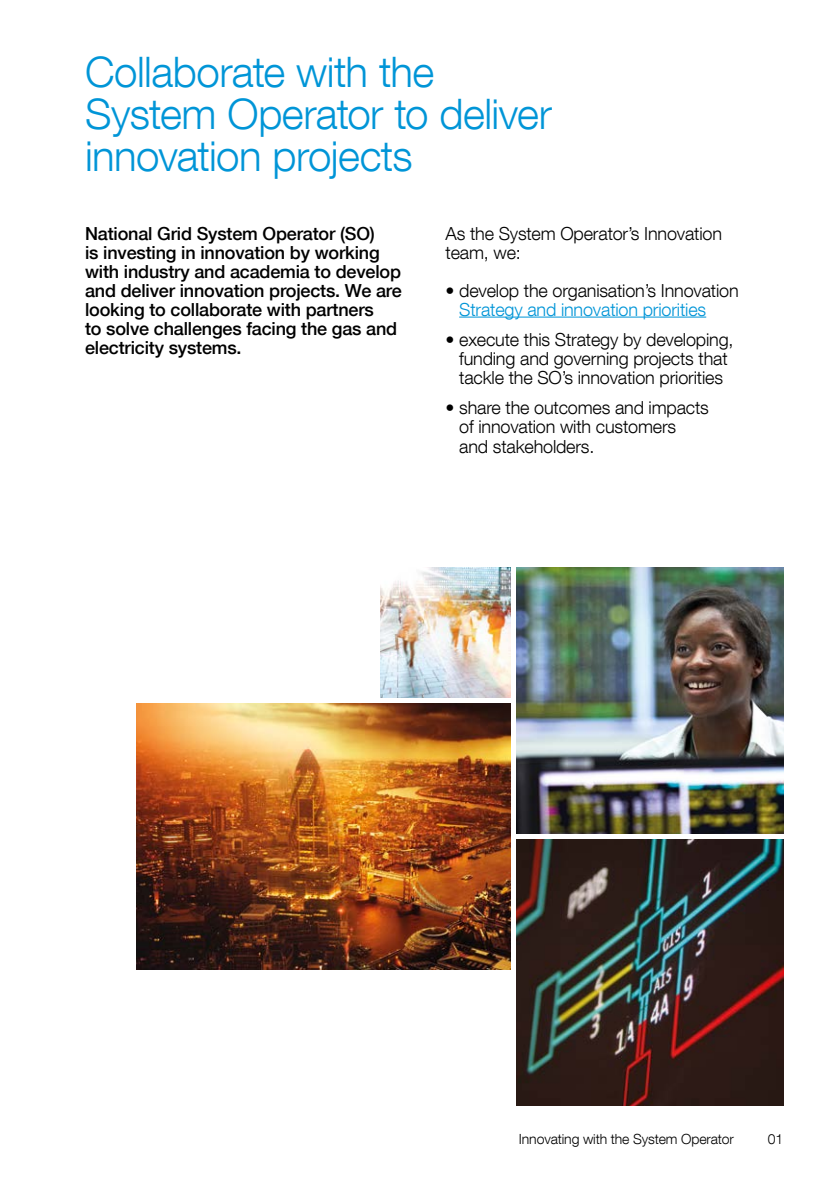
<style>
.page{position:relative;width:840px;height:1191px;background:#fff}
.page>*{position:absolute;margin:0;border:0;box-sizing:border-box;transform-origin:0 0}
.t1{font:300 42px/42px "Helvetica Neue LT Com";letter-spacing:-.015em;color:#0095d7}
.t2{font:300 18px/19px "Helvetica Neue LT Com";letter-spacing:-.01em;color:#000}
.t3{font:500 18px/19px "Helvetica Neue LT Com";letter-spacing:-.01em;color:#000}
.t4{font:300 18px "Helvetica Neue LT Com";letter-spacing:-.01em;color:#0095d7}
.t5{font:300 14px "Helvetica Neue LT Com";letter-spacing:-.01em;color:#000}
</style>
<div class="page">
<hr style="left:459px;top:317px;width:246px;height:1px;background:#0095d7">
<img style="left:516px;top:839px;width:266px;height:267px">
<img style="left:136px;top:703px;width:374px;height:266px">
<img style="left:516px;top:567px;width:266px;height:266px">
<img style="left:380px;top:567px;width:130px;height:130px">
<h1 class="t1" style="left:85px;top:50px;width:468px">Collaborate with the<br>System Operator to deliver innovation projects</h1>
<p class="t3" style="left:85px;top:224px;width:318px">National Grid System Operator (SO)<br>is investing in innovation by working with industry and academia to develop and deliver innovation projects. We are looking to collaborate with partners<br>to solve challenges facing the gas and electricity systems.</p>
<p class="t2" style="left:445px;top:223px;width:278px">As the System Operator’s Innovation team, we:</p>
<p class="t2" style="left:445px;top:280px;width:294px">• develop the organisation’s Innovation</p>
<p class="t4" style="left:459px;top:298px;width:248px">Strategy and innovation priorities</p>
<p class="t2" style="left:445px;top:330px;width:289px;text-align:center">• execute this Strategy by developing, funding and governing projects that tackle the SO’s innovation priorities</p>
<p class="t2" style="left:459px;top:398px;width:251px;text-indent:-14px">• share the outcomes and impacts of innovation with customers and stakeholders.</p>
<p class="t5" style="left:518px;top:1130px;width:216px">Innovating with the System Operator</p>
<p class="t5" style="left:767px;top:1130px;width:17px">01</p>
</div>
